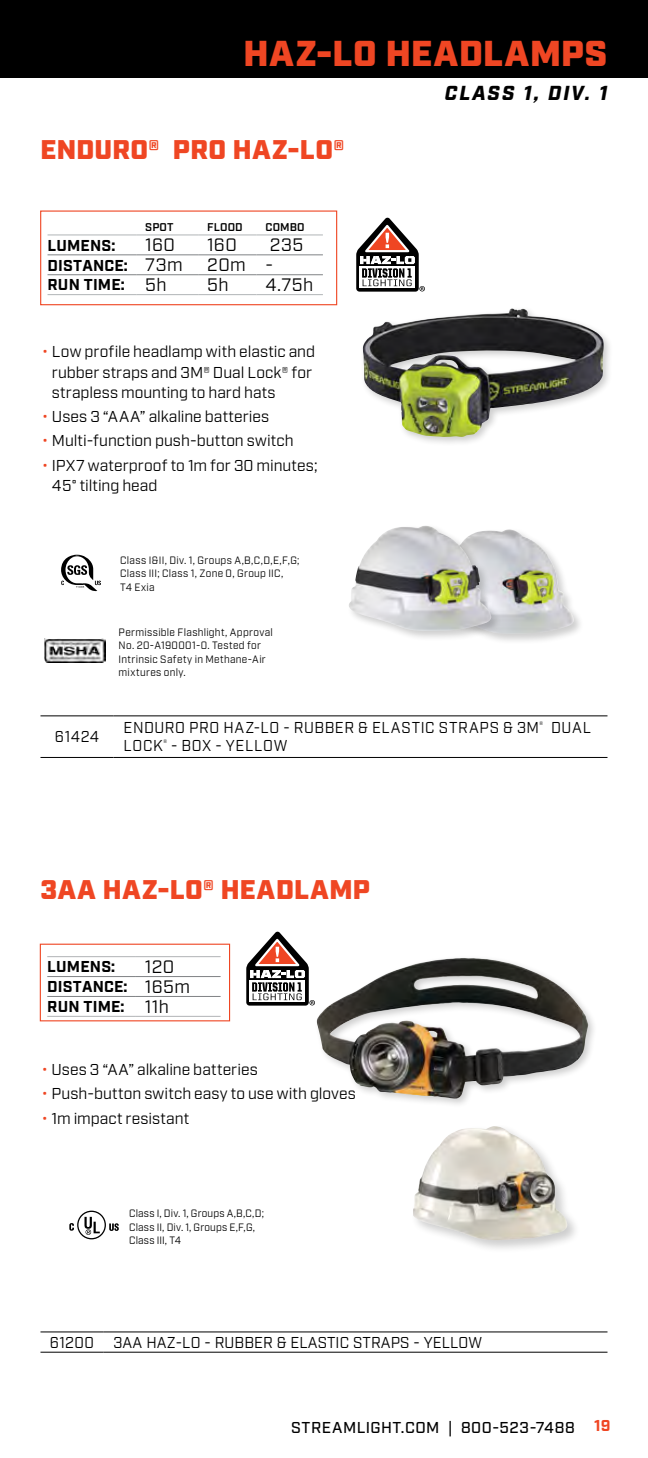
<style>
.page{position:relative;width:648px;height:1458px;background:#fff}
.page>*{position:absolute;margin:0;border:0;box-sizing:border-box;transform-origin:0 0}
.t1{font:900 36px "Industry";letter-spacing:.03em;color:#ef4623}
.t2{font:900 27px "Industry";letter-spacing:.025em;color:#ef4623}
.t3{font:italic 900 20.25px "Industry";letter-spacing:.1em;color:#000}
.t4{font:18px "Industry";letter-spacing:.02em;color:#000}
.t5{font:15.75px/20.2px "Industry";letter-spacing:.01em;color:#000}
.t6{font:15.75px/18px "Industry";letter-spacing:.04em;color:#000;scale:.95 1}
.t7{font:700 15.75px/19.8px "Industry";letter-spacing:.01em;color:#000}
.t8{font:15.75px "Industry";letter-spacing:.01em;color:#000;scale:.95 1}
.t9{font:500 15.75px "Industry";letter-spacing:.03em;color:#000}
.t10{font:600 11.25px "Industry";letter-spacing:.01em;color:#000}
.t11{font:10.8px/13.5px "Industry";letter-spacing:.03em;color:#000;scale:.95 1}
.s1{font-weight:400;font-size:18px}
.s2{color:#ef4623}
.s3{font-weight:700;color:#ef4623}
</style>
<div class="page">
<div style="left:0;top:0;width:648px;height:78px;background:#000"></div>
<hr style="left:40px;top:715px;width:73px;height:1px;background:#000">
<hr style="left:113px;top:715px;width:495px;height:1px;background:#000">
<hr style="left:40px;top:757px;width:73px;height:1px;background:#000">
<hr style="left:113px;top:757px;width:495px;height:1px;background:#000">
<div style="left:431px;top:527px;width:154px;height:118px;background:#000;opacity:.2"></div>
<img style="left:502px;top:529px;width:72px;height:105px">
<svg style="left:61px;top:555px;width:40px;height:36px"></svg>
<div style="left:360px;top:305px;width:254px;height:142px;background:#000;opacity:.2"></div>
<img style="left:363px;top:308px;width:241px;height:129px">
<div style="left:346px;top:523px;width:156px;height:119px;background:#000;opacity:.2"></div>
<img style="left:348px;top:526px;width:143px;height:105px">
<hr style="left:48px;top:254px;width:88px;height:1px;background:#808285">
<hr style="left:136px;top:254px;width:62px;height:1px;background:#808285">
<hr style="left:198px;top:254px;width:59px;height:1px;background:#808285">
<hr style="left:256px;top:254px;width:67px;height:1px;background:#808285">
<hr style="left:48px;top:274px;width:88px;height:1px;background:#808285">
<hr style="left:136px;top:274px;width:62px;height:1px;background:#808285">
<hr style="left:198px;top:274px;width:59px;height:1px;background:#808285">
<hr style="left:256px;top:274px;width:67px;height:1px;background:#808285">
<hr style="left:48px;top:235px;width:88px;height:1px;background:#b1b4b6">
<hr style="left:136px;top:235px;width:62px;height:1px;background:#b1b4b6">
<hr style="left:198px;top:235px;width:59px;height:1px;background:#b1b4b6">
<hr style="left:256px;top:235px;width:67px;height:1px;background:#b1b4b6">
<hr style="left:48px;top:294px;width:88px;height:1px;background:#b1b4b6">
<hr style="left:136px;top:294px;width:62px;height:1px;background:#b1b4b6">
<hr style="left:198px;top:294px;width:59px;height:1px;background:#b1b4b6">
<hr style="left:256px;top:294px;width:67px;height:1px;background:#b1b4b6">
<img style="left:45px;top:638px;width:60px;height:25px">
<svg style="left:356px;top:218px;width:69px;height:74px"></svg>
<div style="left:410px;top:1123px;width:171px;height:131px;background:#000;opacity:.2"></div>
<img style="left:413px;top:1126px;width:155px;height:114px">
<div style="left:77px;top:1211px;width:29px;height:28px;border:1px solid #000;border-radius:50%"></div>
<svg style="left:85px;top:1217px;width:15px;height:18px"></svg>
<svg style="left:69px;top:1223px;width:5px;height:8px"></svg>
<svg style="left:109px;top:1223px;width:10px;height:8px"></svg>
<hr style="left:40px;top:1332px;width:63px;height:1px;background:#000">
<hr style="left:103px;top:1332px;width:505px;height:1px;background:#000">
<hr style="left:40px;top:1352px;width:63px;height:1px;background:#000">
<hr style="left:103px;top:1352px;width:505px;height:1px;background:#000">
<div style="left:314px;top:955px;width:284px;height:153px;background:#000;opacity:.2"></div>
<img style="left:316px;top:958px;width:272px;height:141px">
<hr style="left:47px;top:976px;width:89px;height:1px;background:#808285">
<hr style="left:136px;top:976px;width:85px;height:1px;background:#808285">
<hr style="left:47px;top:996px;width:89px;height:1px;background:#808285">
<hr style="left:136px;top:996px;width:85px;height:1px;background:#808285">
<hr style="left:47px;top:956px;width:89px;height:1px;background:#b1b4b6">
<hr style="left:136px;top:956px;width:85px;height:1px;background:#b1b4b6">
<hr style="left:47px;top:1016px;width:89px;height:1px;background:#b1b4b6">
<hr style="left:136px;top:1016px;width:85px;height:1px;background:#b1b4b6">
<svg style="left:246px;top:932px;width:69px;height:74px"></svg>
<div style="left:40px;top:211px;width:297px;height:94px;border:1px solid #ef4623"></div>
<div style="left:40px;top:944px;width:190px;height:77px;border:1px solid #ef4623"></div>
<h1 class="t1" style="left:243px;top:32px;width:365px">HAZ-LO HEADLAMPS</h1>
<p class="t3" style="left:445px;top:81px;width:164px">CLASS 1, DIV. 1</p>
<h2 class="t2" style="left:41px;top:133px;width:305px">ENDURO® PRO HAZ-LO®</h2>
<p class="t10" style="left:145px;top:221px;width:30px">SPOT</p>
<p class="t10" style="left:207px;top:221px;width:37px">FLOOD</p>
<p class="t10" style="left:266px;top:221px;width:41px">COMBO</p>
<p class="t7" style="left:48px;top:236px;width:69px">LUMENS:</p>
<p class="t4" style="left:145px;top:235px;width:31px">160</p>
<p class="t4" style="left:207px;top:235px;width:31px">160</p>
<p class="t4" style="left:270px;top:235px;width:35px">235</p>
<p class="t7" style="left:48px;top:256px;width:137px">DISTANCE: <span class="s1">73m</span></p>
<p class="t4" style="left:207px;top:254px;width:67px">20m -</p>
<p class="t7" style="left:48px;top:276px;width:120px">RUN TIME: <span class="s1">5h</span></p>
<p class="t4" style="left:207px;top:274px;width:23px">5h</p>
<p class="t4" style="left:266px;top:274px;width:49px">4.75h</p>
<p class="t5" style="left:52px;top:342px;width:265px;text-indent:-10px"><span class="s2">•</span> Low profile headlamp with elastic and rubber straps and 3M® Dual Lock® for strapless mounting to hard hats</p>
<p class="t5" style="left:42px;top:407px;width:229px"><span class="s2">•</span> Uses 3 “AAA” alkaline batteries</p>
<p class="t5" style="left:42px;top:431px;width:253px"><span class="s2">•</span> Multi-function push-button switch</p>
<p class="t5" style="left:52px;top:456px;width:267px;text-indent:-10px"><span class="s2">•</span> IPX7 waterproof to 1m for 30 minutes;<br>45° tilting head</p>
<p class="t11" style="left:120px;top:554px;width:190px">Class I&amp;II, Div. 1, Groups A,B,C,D,E,F,G;<br>Class III; Class 1, Zone 0, Group IIC,<br>T4 Exia</p>
<p class="t11" style="left:119px;top:625px;width:164px">Permissible Flashlight, Approval<br>No. 20-A190001-0. Tested for<br>Intrinsic Safety in Methane-Air mixtures only.</p>
<p class="t8" style="left:55px;top:728px;width:48px">61424</p>
<p class="t6" style="left:124px;top:719px;width:493px">ENDURO PRO HAZ-LO - RUBBER &amp; ELASTIC STRAPS &amp; 3M<sup>®</sup> DUAL<br>LOCK<sup>®</sup> - BOX - YELLOW</p>
<h2 class="t2" style="left:40px;top:874px;width:331px">3AA HAZ-LO® HEADLAMP</h2>
<p class="t7" style="left:47px;top:958px;width:69px">LUMENS:</p>
<p class="t4" style="left:145px;top:956px;width:31px">120</p>
<p class="t7" style="left:47px;top:978px;width:144px">DISTANCE: <span class="s1">165m<br></span>RUN TIME: <span class="s1">11h</span></p>
<p class="t5" style="left:41px;top:1060px;width:218px"><span class="s2">•</span> Uses 3 “AA” alkaline batteries</p>
<p class="t5" style="left:41px;top:1084px;width:316px"><span class="s2">•</span> Push-button switch easy to use with gloves</p>
<p class="t5" style="left:41px;top:1108px;width:149px"><span class="s2">•</span> 1m impact resistant</p>
<p class="t11" style="left:129px;top:1207px;width:143px">Class I, Div. 1, Groups A,B,C,D;<br>Class II, Div. 1, Groups E,F,G,<br>Class III, T4</p>
<p class="t8" style="left:50px;top:1333px;width:457px">61200 3AA HAZ-LO - RUBBER &amp; ELASTIC STRAPS - YELLOW</p>
<p class="t9" style="left:291px;top:1418px;width:321px">STREAMLIGHT.COM | 800-523-7488 <span class="s3">19</span></p>
</div>
